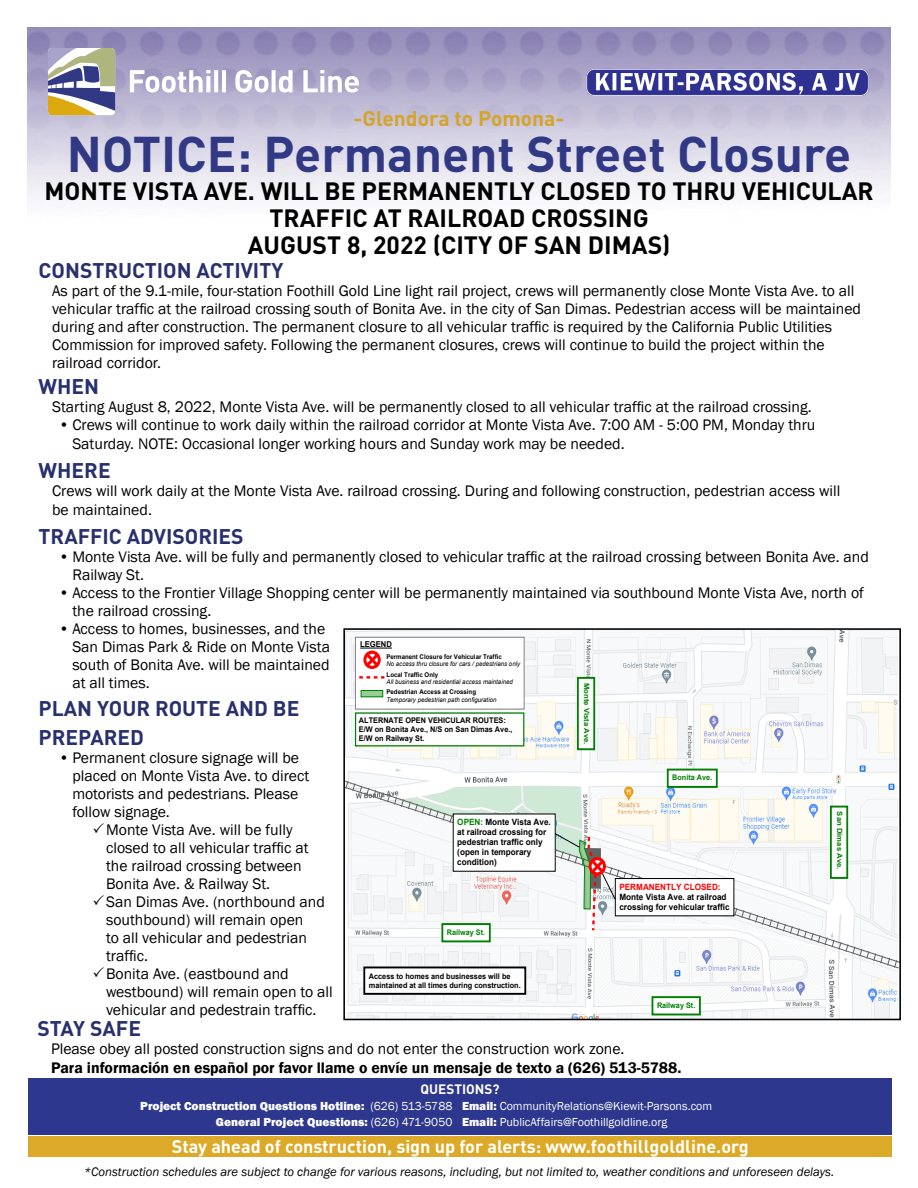
<style>
.page{position:relative;width:918px;height:1188px;background:#fff}
.page>*{position:absolute;margin:0;border:0;box-sizing:border-box;transform-origin:0 0}
.t1{font:700 49.5px "DIN";color:#313984}
.t2{font:700 24.75px/27px "DIN";color:#000;text-align:center}
.t3{font:700 21px/28.5px "DIN";color:#28306d}
.t4{font:700 21px "DIN";color:#d4a429}
.t5{font:700 18px "DIN";color:#fff}
.t6{font:15.75px/18px "Franklin Gothic";color:#000}
.t7{font:600 15.75px "Franklin Gothic";color:#000}
.t8{font:700 13.5px "DIN";color:#fff}
.t9{font:italic 12.75px "Franklin Gothic";color:#000}
.t10{font:800 12px/16.5px "Franklin Gothic";color:#fff;text-align:right}
.t11{font:12px/16.5px "Franklin Gothic";color:#fff}
.t12{font:700 8.7px/10.1px "Arial";color:#000;scale:.94 1}
.t13{font:700 8.7px "Arial";color:#f00;scale:.94 1}
.t14{font:700 8.1px "Arial";color:#000;scale:.94 1}
.t15{font:700 7.8px/9px "Arial";color:#000;scale:.94 1}
.t16{font:700 7.65px "Arial";color:#008000;scale:.94 1}
.t17{font:700 7.2px "Arial";color:#008000;scale:1.06 1}
.t18{font:italic 6.45px "Arial";color:#000;scale:.94 1}
.t19{font:700 6.45px "Arial";color:#000;scale:.94 1}
.s1{color:#008000}
.s2{font-weight:400}
.s3{font-weight:800}
</style>
<div class="page">
<svg style="left:130px;top:70px;width:80px;height:23px"></svg>
<svg style="left:214px;top:70px;width:4px;height:22px"></svg>
<svg style="left:272px;top:70px;width:4px;height:22px"></svg>
<svg style="left:235px;top:70px;width:33px;height:23px"></svg>
<svg style="left:279px;top:70px;width:14px;height:23px"></svg>
<svg style="left:303px;top:70px;width:56px;height:23px"></svg>
<svg style="left:48px;top:48px;width:67px;height:67px"></svg>
<img style="left:584px;top:69px;width:291px;height:28px">
<div style="left:28px;top:1079px;width:864px;height:56px;background:#2d378d"></div>
<div style="left:28px;top:1136px;width:864px;height:21px;background:#dcaa28"></div>
<img style="left:346px;top:631px;width:552px;height:386px">
<svg style="left:346px;top:740px;width:552px;height:229px"></svg>
<div style="left:453px;top:814px;width:102px;height:57px;background:#fff"></div>
<div style="left:615px;top:879px;width:119px;height:37px;background:#fff"></div>
<div style="left:615px;top:878px;width:119px;height:38px;border:1px solid #000"></div>
<svg style="left:554px;top:832px;width:62px;height:101px"></svg>
<div style="left:356px;top:713px;width:168px;height:33px;background:#fff"></div>
<div style="left:355px;top:712px;width:169px;height:34px;border:1px solid #008000"></div>
<div style="left:355px;top:637px;width:169px;height:72px;background:#fff"></div>
<div style="left:355px;top:637px;width:169px;height:72px;border:1px solid #808080"></div>
<hr style="left:360px;top:648px;width:32px;height:1px;background:#000">
<div style="left:361px;top:691px;width:22px;height:6px;background:#9acc9a"></div>
<div style="left:361px;top:690px;width:22px;height:7px;border:1px solid #008000"></div>
<svg style="left:363px;top:650px;width:18px;height:19px"></svg>
<div style="left:364px;top:967px;width:161px;height:27px;background:#fff"></div>
<div style="left:363px;top:967px;width:163px;height:28px;border:2px solid #000"></div>
<div style="left:578px;top:678px;width:16px;height:71px;background:#fff"></div>
<div style="left:577px;top:677px;width:18px;height:73px;border:2px solid #008000"></div>
<div style="left:831px;top:807px;width:16px;height:71px;background:#fff"></div>
<div style="left:830px;top:806px;width:18px;height:73px;border:2px solid #008000"></div>
<div style="left:668px;top:770px;width:49px;height:17px;background:#fff"></div>
<div style="left:667px;top:769px;width:51px;height:19px;border:2px solid #008000"></div>
<div style="left:652px;top:997px;width:48px;height:17px;background:#fff"></div>
<div style="left:652px;top:996px;width:49px;height:19px;border:2px solid #008000"></div>
<div style="left:442px;top:924px;width:48px;height:17px;background:#fff"></div>
<div style="left:441px;top:923px;width:50px;height:19px;border:2px solid #008000"></div>
<svg style="left:359px;top:676px;width:25px;height:3px"></svg>
<div style="left:343px;top:628px;width:558px;height:392px;border:2px solid #000"></div>
<h3 class="t4" style="left:354px;top:105px;width:212px">-Glendora to Pomona-</h3>
<h1 class="t1" style="left:67px;top:121px;width:786px">NOTICE: Permanent Street Closure</h1>
<h2 class="t2" style="left:45px;top:177px;width:831px">MONTE VISTA AVE. WILL BE PERMANENTLY CLOSED TO THRU VEHICULAR<br>TRAFFIC AT RAILROAD CROSSING<br>AUGUST 8, 2022 (CITY OF SAN DIMAS)</h2>
<h3 class="t3" style="left:39px;top:256px;width:246px">CONSTRUCTION ACTIVITY</h3>
<p class="t6" style="left:52px;top:283px;width:810px">As part of the 9.1-mile, four-station Foothill Gold Line light rail project, crews will permanently close Monte Vista Ave. to all vehicular traffic at the railroad crossing south of Bonita Ave. in the city of San Dimas. Pedestrian access will be maintained during and after construction. The permanent closure to all vehicular traffic is required by the California Public Utilities Commission for improved safety. Following the permanent closures, crews will continue to build the project within the railroad corridor.</p>
<h3 class="t3" style="left:39px;top:371px;width:62px">WHEN</h3>
<p class="t6" style="left:52px;top:398px;width:761px">Starting August 8, 2022, Monte Vista Ave. will be permanently closed to all vehicular traffic at the railroad crossing.</p>
<p class="t6" style="left:72px;top:415px;width:745px;line-height:19.5px;text-indent:-13px">• Crews will continue to work daily within the railroad corridor at Monte Vista Ave. 7:00 AM - 5:00 PM, Monday thru<br>Saturday. NOTE: Occasional longer working hours and Sunday work may be needed.</p>
<h3 class="t3" style="left:39px;top:455px;width:74px">WHERE</h3>
<p class="t6" style="left:52px;top:481px;width:790px;line-height:19.5px">Crews will work daily at the Monte Vista Ave. railroad crossing. During and following construction, pedestrian access will be maintained.</p>
<h3 class="t3" style="left:39px;top:521px;width:207px">TRAFFIC ADVISORIES</h3>
<p class="t6" style="left:72px;top:548px;width:798px;text-indent:-13px">• Monte Vista Ave. will be fully and permanently closed to vehicular traffic at the railroad crossing between Bonita Ave. and<br>Railway St.</p>
<p class="t6" style="left:72px;top:584px;width:793px;text-indent:-13px">• Access to the Frontier Village Shopping center will be permanently maintained via southbound Monte Vista Ave, north of the railroad crossing.</p>
<p class="t6" style="left:72px;top:620px;width:259px;text-indent:-13px">• Access to homes, businesses, and the<br>San Dimas Park &amp; Ride on Monte Vista south of Bonita Ave. will be maintained at all times.</p>
<h3 class="t3" style="left:39px;top:694px;width:262px">PLAN YOUR ROUTE AND BE<br>PREPARED</h3>
<p class="t6" style="left:72px;top:749px;width:239px;text-indent:-13px">• Permanent closure signage will be placed on Monte Vista Ave. to direct motorists and pedestrians. Please follow signage.</p>
<p class="t6" style="left:106px;top:821px;width:204px;text-indent:-13px">✓Monte Vista Ave. will be fully closed to all vehicular traffic at the railroad crossing between<br>Bonita Ave. &amp; Railway St.</p>
<p class="t6" style="left:106px;top:893px;width:220px;text-indent:-13px">✓San Dimas Ave. (northbound and southbound) will remain open<br>to all vehicular and pedestrian traffic.</p>
<p class="t6" style="left:106px;top:965px;width:228px;text-indent:-13px">✓Bonita Ave. (eastbound and westbound) will remain open to all vehicular and pedestrain traffic.</p>
<p class="t14" style="left:360px;top:638px;width:35px">LEGEND</p>
<p class="t19" style="left:386px;top:652px;width:124px">Permanent Closure for Vehicular Traffic</p>
<p class="t18" style="left:386px;top:660px;width:144px">No access thru closure for cars / pedestrians only</p>
<p class="t19" style="left:387px;top:670px;width:56px">Local Traffic Only</p>
<p class="t18" style="left:387px;top:678px;width:136px">All business and residential access maintained</p>
<p class="t17" style="left:592px;top:683px;width:60px;rotate:90deg">Monte Vista Ave.</p>
<p class="t19" style="left:386px;top:687px;width:97px">Pedestrian Access at Crossing</p>
<p class="t18" style="left:386px;top:695px;width:119px">Temporary pedestrian path configuration</p>
<p class="t15" style="left:359px;top:716px;width:165px">ALTERNATE OPEN VEHICULAR ROUTES:<br>E/W on Bonita Ave., N/S on San Dimas Ave.,<br>E/W on Railway St.</p>
<p class="t16" style="left:672px;top:772px;width:44px">Bonita Ave.</p>
<p class="t17" style="left:845px;top:811px;width:56px;rotate:90deg">San Dimas Ave.</p>
<p class="t12" style="left:457px;top:817px;width:101px"><span class="s1">OPEN:</span> Monte Vista Ave. at railroad crossing for pedestrian traffic only (open in temporary condition)</p>
<p class="t13" style="left:619px;top:880px;width:109px">PERMANENTLY CLOSED:</p>
<p class="t12" style="left:619px;top:892px;width:119px">Monte Vista Ave. at railroad crossing for vehicular traffic</p>
<p class="t16" style="left:447px;top:927px;width:42px">Railway St.</p>
<p class="t15" style="left:369px;top:972px;width:163px">Access to homes and businesses will be maintained at all times during construction.</p>
<p class="t16" style="left:657px;top:1000px;width:42px">Railway St.</p>
<h3 class="t3" style="left:38px;top:1013px;width:105px">STAY SAFE</h3>
<p class="t6" style="left:51px;top:1040px;width:575px">Please obey all posted construction signs and do not enter the construction work zone.</p>
<p class="t7" style="left:51px;top:1059px;width:632px">Para información en español por favor llame o envíe un mensaje de texto a (626) 513-5788.</p>
<p class="t8" style="left:420px;top:1080px;width:81px">QUESTIONS?</p>
<p class="t10" style="left:140px;top:1098px;width:314px">Project Construction Questions Hotline: <span class="s2">(626) 513-5788<br></span>General Project Questions: <span class="s2">(626) 471-9050</span></p>
<p class="t11" style="left:462px;top:1098px;width:252px"><span class="s3">Email:</span> CommunityRelations@Kiewit-Parsons.com<br><span class="s3">Email:</span> PublicAffairs@Foothillgoldline.org</p>
<p class="t5" style="left:172px;top:1134px;width:579px">Stay ahead of construction, sign up for alerts: www.foothillgoldline.org</p>
<p class="t9" style="left:84px;top:1163px;width:752px">*Construction schedules are subject to change for various reasons, including, but not limited to, weather conditions and unforeseen delays.</p>
</div>
